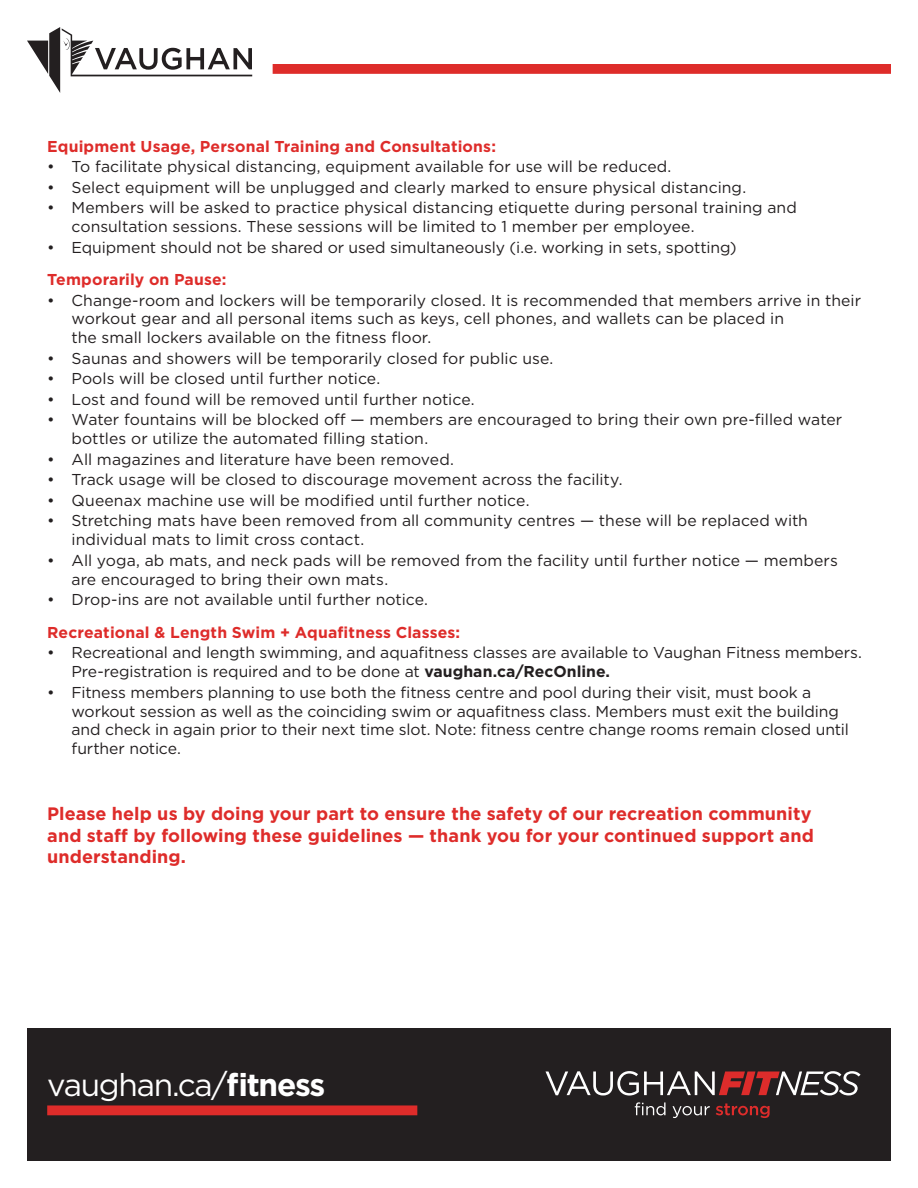
<style>
.page{position:relative;width:918px;height:1188px;background:#fff}
.page>*{position:absolute;margin:0;border:0;box-sizing:border-box;transform-origin:0 0}
.t1{font:31.65px "Gotham";letter-spacing:-.04em;color:#fff}
.t2{font:700 18px/21.6px "Gotham";letter-spacing:.005em;color:#de2c2a}
.t3{font:15.75px/18.9px "Gotham";color:#231f20}
.t4{font:700 15.75px "Gotham";letter-spacing:.01em;color:#de2c2a}
.s1{font-weight:700}
</style>
<div class="page">
<div style="left:273px;top:64px;width:618px;height:10px;background:#de2c2a"></div>
<svg style="left:27px;top:27px;width:225px;height:66px"></svg>
<div style="left:27px;top:1028px;width:864px;height:133px;background:#231f20"></div>
<svg style="left:546px;top:1071px;width:315px;height:25px"></svg>
<svg style="left:635px;top:1102px;width:31px;height:13px"></svg>
<svg style="left:672px;top:1106px;width:38px;height:12px"></svg>
<svg style="left:716px;top:1103px;width:54px;height:15px"></svg>
<div style="left:47px;top:1105px;width:370px;height:10px;background:#de2c2a"></div>
<p class="t4" style="left:47px;top:136px;width:450px">Equipment Usage, Personal Training and Consultations:</p>
<p class="t3" style="left:47px;top:157px;width:626px">• To facilitate physical distancing, equipment available for use will be reduced.</p>
<p class="t3" style="left:47px;top:177px;width:700px">• Select equipment will be unplugged and clearly marked to ensure physical distancing.</p>
<p class="t3" style="left:72px;top:198px;width:727px;text-indent:-24px">• Members will be asked to practice physical distancing etiquette during personal training and consultation sessions. These sessions will be limited to 1 member per employee.</p>
<p class="t3" style="left:47px;top:237px;width:691px">• Equipment should not be shared or used simultaneously (i.e. working in sets, spotting)</p>
<p class="t4" style="left:47px;top:269px;width:181px">Temporarily on Pause:</p>
<p class="t3" style="left:72px;top:290px;width:791px;text-indent:-24px">• Change-room and lockers will be temporarily closed. It is recommended that members arrive in their workout gear and all personal items such as keys, cell phones, and wallets can be placed in<br>the small lockers available on the fitness floor.</p>
<p class="t3" style="left:47px;top:349px;width:508px">• Saunas and showers will be temporarily closed for public use.</p>
<p class="t3" style="left:47px;top:369px;width:335px">• Pools will be closed until further notice.</p>
<p class="t3" style="left:47px;top:390px;width:429px">• Lost and found will be removed until further notice.</p>
<p class="t3" style="left:72px;top:410px;width:772px;text-indent:-24px">• Water fountains will be blocked off — members are encouraged to bring their own pre-filled water bottles or utilize the automated filling station.</p>
<p class="t3" style="left:47px;top:450px;width:408px">• All magazines and literature have been removed.</p>
<p class="t3" style="left:47px;top:470px;width:577px">• Track usage will be closed to discourage movement across the facility.</p>
<p class="t3" style="left:47px;top:491px;width:484px">• Queenax machine use will be modified until further notice.</p>
<p class="t3" style="left:72px;top:511px;width:738px;text-indent:-24px">• Stretching mats have been removed from all community centres — these will be replaced with individual mats to limit cross contact.</p>
<p class="t3" style="left:72px;top:551px;width:768px;text-indent:-24px">• All yoga, ab mats, and neck pads will be removed from the facility until further notice — members are encouraged to bring their own mats.</p>
<p class="t3" style="left:47px;top:590px;width:382px">• Drop-ins are not available until further notice.</p>
<p class="t4" style="left:47px;top:622px;width:415px">Recreational &amp; Length Swim + Aquafitness Classes:</p>
<p class="t3" style="left:72px;top:643px;width:792px;text-indent:-24px">• Recreational and length swimming, and aquafitness classes are available to Vaughan Fitness members.<br>Pre-registration is required and to be done at <span class="s1">vaughan.ca/RecOnline.</span></p>
<p class="t3" style="left:72px;top:682px;width:779px;text-indent:-24px">• Fitness members planning to use both the fitness centre and pool during their visit, must book a workout session as well as the coinciding swim or aquafitness class. Members must exit the building and check in again prior to their next time slot. Note: fitness centre change rooms remain closed until further notice.</p>
<p class="t2" style="left:47px;top:803px;width:768px">Please help us by doing your part to ensure the safety of our recreation community and staff by following these guidelines — thank you for your continued support and understanding.</p>
<p class="t1" style="left:47px;top:1065px;width:280px">vaughan.ca/<span class="s1">fitness</span></p>
</div>
